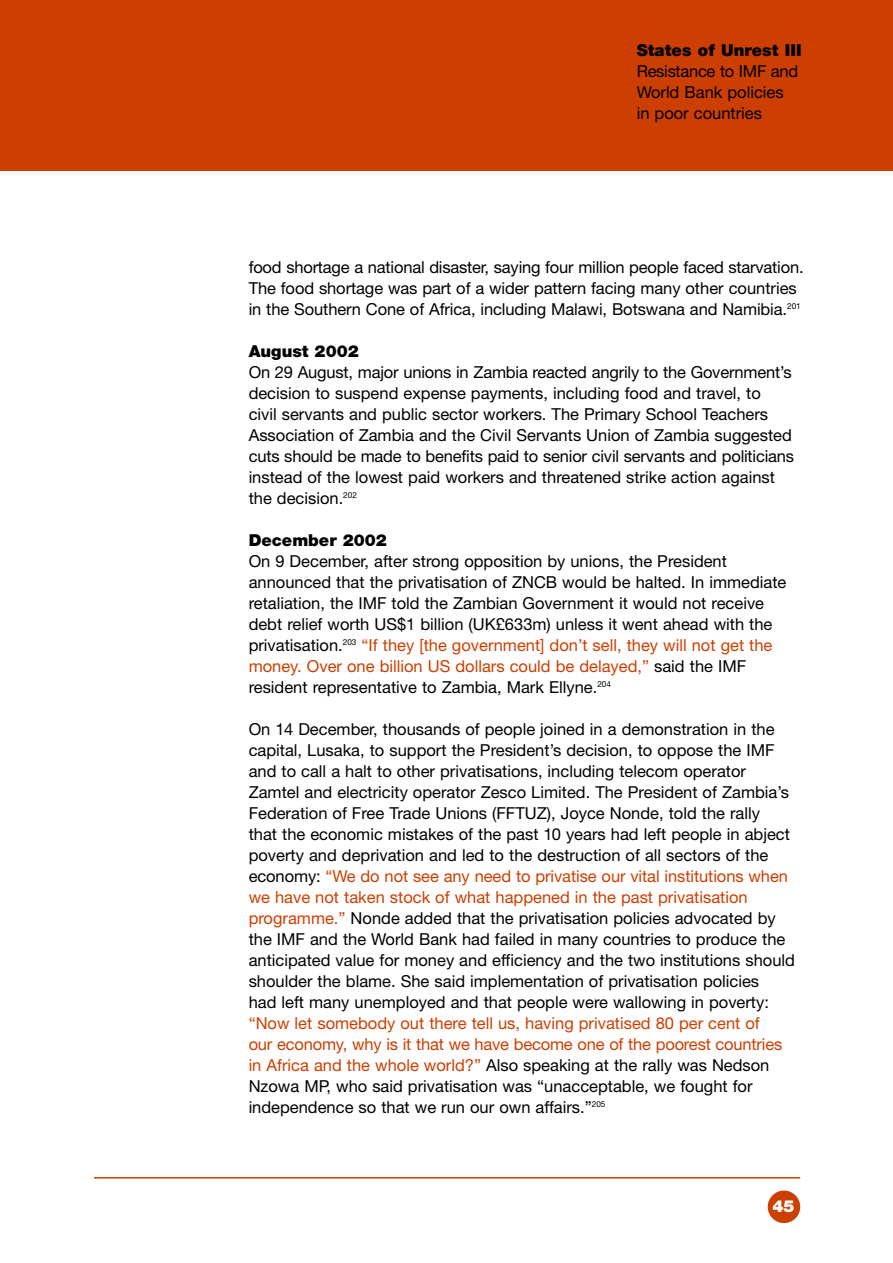
<style>
.page{position:relative;width:893px;height:1263px;background:#fff}
.page>*{position:absolute;margin:0;border:0;box-sizing:border-box;transform-origin:0 0}
.t1{font:16.5px/21px "Helvetica Neue";color:#000}
.t2{font:16.5px/21px "Helvetica Neue";color:#cc3f00}
.t3{font:900 16.5px "Helvetica Neue";color:#000}
.t4{font:900 16.5px "Helvetica Neue";color:#fff}
.s1{color:#cc3f00}
.s2{color:#000}
</style>
<div class="page">
<hr style="left:94px;top:1177px;width:706px;height:2px;background:#cc3f00">
<div style="left:0;top:0;width:892px;height:170px;background:#cc3f00"></div>
<div style="left:767px;top:1191px;width:33px;height:32px;background:#cc3f00;border-radius:50%"></div>
<p class="t3" style="left:636px;top:44px;width:166px">States of Unrest III</p>
<p class="t1" style="left:636px;top:62px;width:163px">Resistance to IMF and<br>World Bank policies in poor countries</p>
<p class="t1" style="left:249px;top:258px;width:556px">food shortage a national disaster, saying four million people faced starvation.<br>The food shortage was part of a wider pattern facing many other countries in the Southern Cone of Africa, including Malawi, Botswana and Namibia.<sup>201</sup></p>
<p class="t3" style="left:249px;top:345px;width:112px">August 2002</p>
<p class="t1" style="left:249px;top:363px;width:547px">On 29 August, major unions in Zambia reacted angrily to the Government’s decision to suspend expense payments, including food and travel, to<br>civil servants and public sector workers. The Primary School Teachers Association of Zambia and the Civil Servants Union of Zambia suggested cuts should be made to benefits paid to senior civil servants and politicians instead of the lowest paid workers and threatened strike action against the decision.<sup>202</sup></p>
<p class="t3" style="left:249px;top:534px;width:140px">December 2002</p>
<p class="t1" style="left:249px;top:552px;width:539px">On 9 December, after strong opposition by unions, the President announced that the privatisation of ZNCB would be halted. In immediate retaliation, the IMF told the Zambian Government it would not receive debt relief worth US$1 billion (UK£633m) unless it went ahead with the privatisation.<sup>203</sup> <span class="s1">“If they [the government] don’t sell, they will not get the money. Over one billion US dollars could be delayed,”</span> said the IMF resident representative to Zambia, Mark Ellyne.<sup>204</sup></p>
<p class="t1" style="left:249px;top:720px;width:548px">On 14 December, thousands of people joined in a demonstration in the capital, Lusaka, to support the President’s decision, to oppose the IMF and to call a halt to other privatisations, including telecom operator Zamtel and electricity operator Zesco Limited. The President of Zambia’s Federation of Free Trade Unions (FFTUZ), Joyce Nonde, told the rally<br>that the economic mistakes of the past 10 years had left people in abject poverty and deprivation and led to the destruction of all sectors of the economy: <span class="s1">“We do not see any need to privatise our vital institutions when we have not taken stock of what happened in the past privatisation programme.”</span> Nonde added that the privatisation policies advocated by the IMF and the World Bank had failed in many countries to produce the anticipated value for money and efficiency and the two institutions should shoulder the blame. She said implementation of privatisation policies<br>had left many unemployed and that people were wallowing in poverty:</p>
<p class="t2" style="left:249px;top:1014px;width:535px">“Now let somebody out there tell us, having privatised 80 per cent of our economy, why is it that we have become one of the poorest countries in Africa and the whole world?” <span class="s2">Also speaking at the rally was Nedson Nzowa MP, who said privatisation was “unacceptable, we fought for independence so that we run our own affairs.”</span><sup>205</sup></p>
<p class="t4" style="left:772px;top:1201px;width:24px">45</p>
</div>
